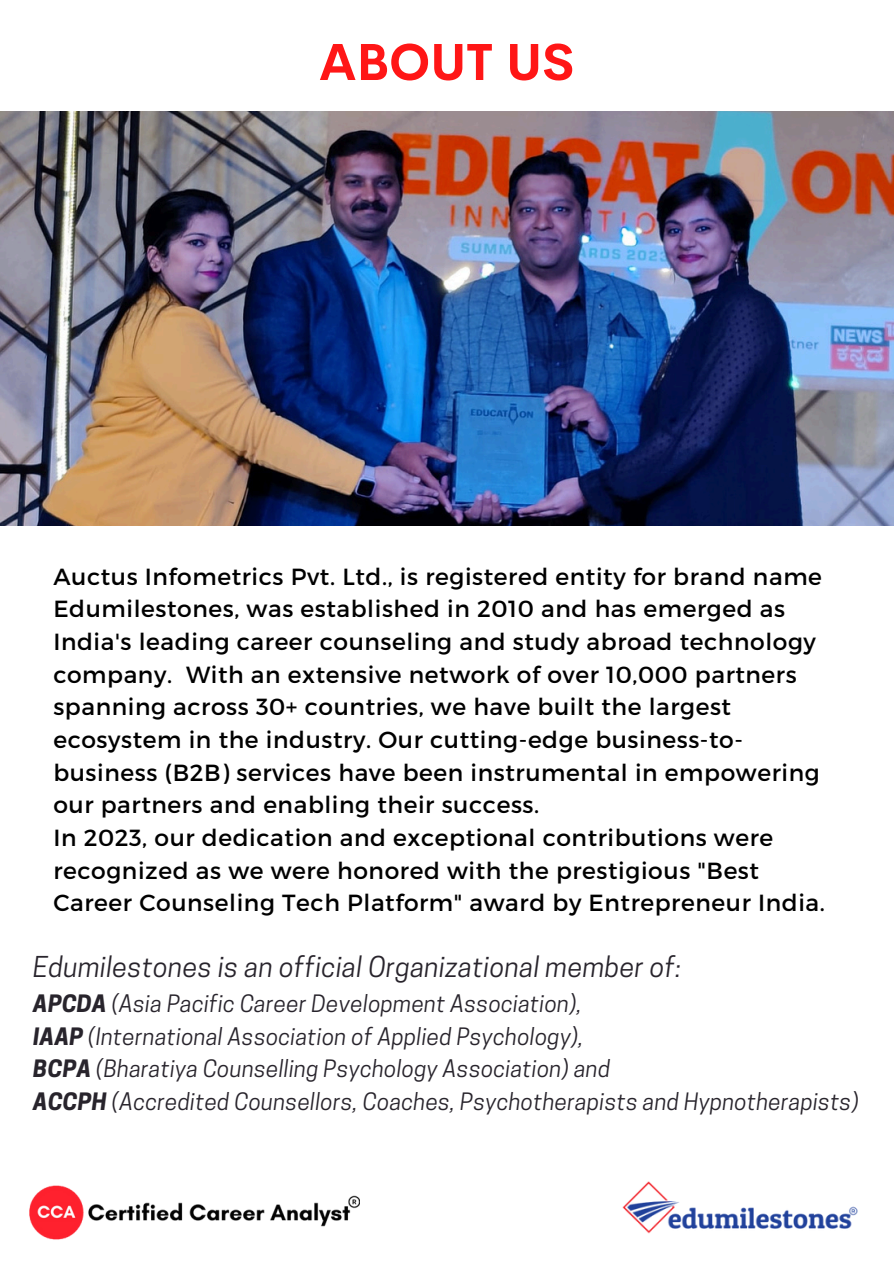
<style>
.page{position:relative;width:894px;height:1264px;background:#fff}
.page>*{position:absolute;margin:0;border:0;box-sizing:border-box;transform-origin:0 0}
.t1{font:700 51px "Cerebri Sans";color:#ff1616}
.t2{font:italic 27px "Cooper Hewitt";letter-spacing:.015em;color:#28242c}
.t3{font:23.25px/32.7px "Montserrat";letter-spacing:.025em;color:#000}
.t4{font:italic 22.5px/32.7px "Cooper Hewitt";letter-spacing:.015em;color:#28242c}
.s1{font-weight:700}
</style>
<div class="page">
<img style="left:0;top:112px;width:893px;height:414px">
<img style="left:622px;top:1181px;width:236px;height:53px">
<img style="left:29px;top:1185px;width:331px;height:55px">
<p class="t1" style="left:319px;top:29px;width:257px">ABOUT US</p>
<p class="t3" style="left:53px;top:559px;width:770px">Auctus Infometrics Pvt. Ltd., is registered entity for brand name Edumilestones, was established in 2010 and has emerged as India's leading career counseling and study abroad technology company. With an extensive network of over 10,000 partners spanning across 30+ countries, we have built the largest ecosystem in the industry. Our cutting-edge business-to&shy;business (B2B) services have been instrumental in empowering our partners and enabling their success.</p>
<p class="t3" style="left:53px;top:820px;width:772px">In 2023, our dedication and exceptional contributions were recognized as we were honored with the prestigious "Best<br>Career Counseling Tech Platform" award by Entrepreneur India.</p>
<p class="t2" style="left:33px;top:956px;width:649px">Edumilestones is an official Organizational member of:</p>
<p class="t4" style="left:33px;top:989px;width:826px"><span class="s1">APCDA</span> (Asia Pacific Career Development Association),<br><span class="s1">IAAP</span> (International Association of Applied Psychology),<br><span class="s1">BCPA</span> (Bharatiya Counselling Psychology Association) and<br><span class="s1">ACCPH</span> (Accredited Counsellors, Coaches, Psychotherapists and Hypnotherapists)</p>
</div>
